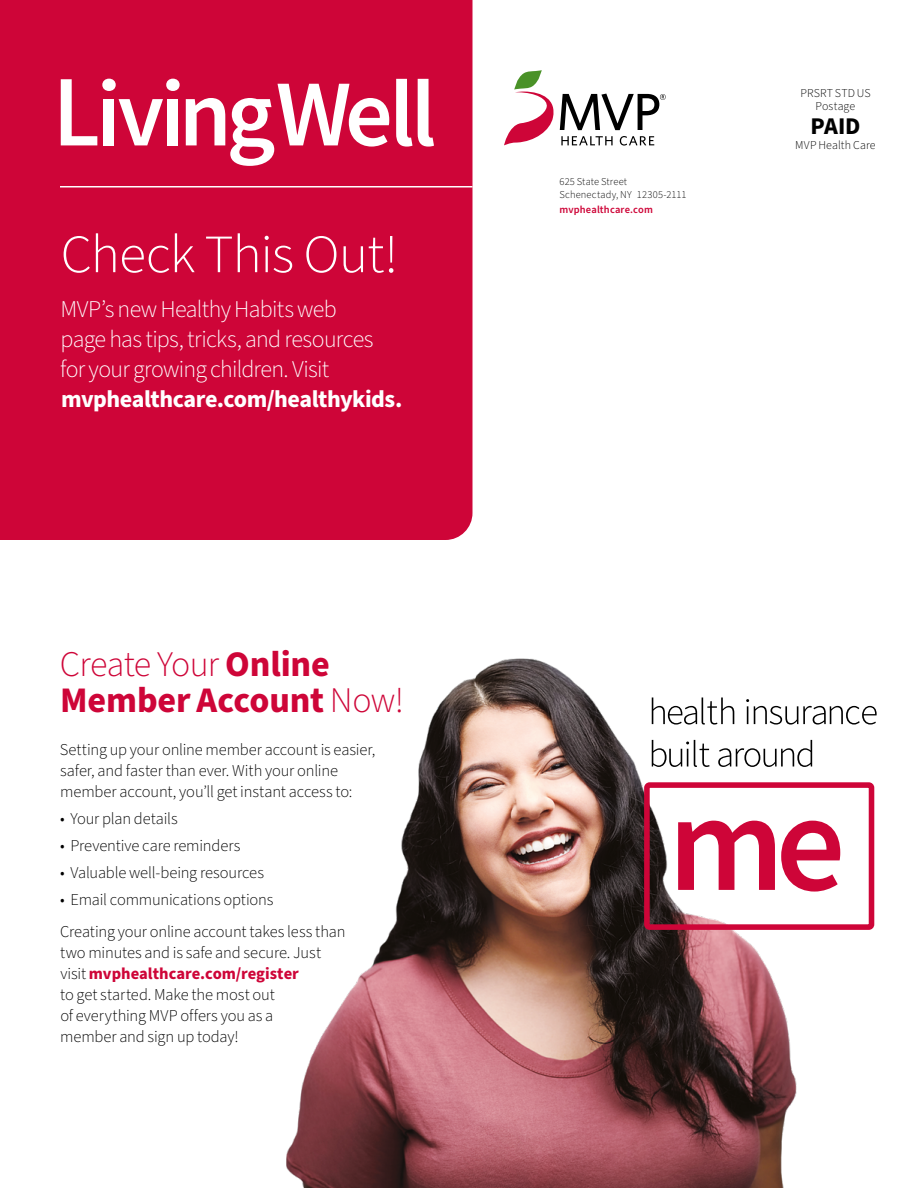
<style>
.page{position:relative;width:918px;height:1188px;background:#fff}
.page>*{position:absolute;margin:0;border:0;box-sizing:border-box;transform-origin:0 0}
.Page_Headline{font:300 54px "Source Sans Pro";letter-spacing:-.02em;color:#fff}
.Page_Subhead{font:700 36px/36px "Source Sans Pro";letter-spacing:-.005em;color:#ce0538}
.Text_Large_Intro{font:300 24px/30px "Source Sans Pro";letter-spacing:-.03em;color:#fff}
.t1{font:700 24px "Source Sans Pro";color:#000}
.Text{font:300 16.5px/21px "Source Sans Pro";letter-spacing:-.005em;color:#000}
.Text_Bullet{font:300 16.5px "Source Sans Pro";letter-spacing:-.01em;color:#000}
.t2{font:300 12px/13.5px "Source Sans Pro";letter-spacing:.005em;color:#000;text-align:center}
.t3{font:300 10.5px "Source Sans Pro";letter-spacing:.02em;color:#000}
.t4{font:600 10.5px "Source Sans Pro";letter-spacing:.015em;color:#ce0538}
.s1{font-weight:700}
.s2{font-weight:300}
.s3{font-weight:700;color:#ce0538}
</style>
<div class="page">
<div style="left:0;top:0;width:472px;height:540px;background:#ce0538"></div>
<hr style="left:60px;top:186px;width:412px;height:2px;background:#fff">
<svg style="left:61px;top:79px;width:36px;height:66px"></svg>
<div style="left:104px;top:99px;width:10px;height:46px;background:#fff"></div>
<div style="left:102px;top:79px;width:14px;height:12px;background:#fff;border-radius:50%"></div>
<svg style="left:119px;top:99px;width:44px;height:46px"></svg>
<div style="left:167px;top:99px;width:11px;height:46px;background:#fff"></div>
<div style="left:166px;top:79px;width:14px;height:12px;background:#fff;border-radius:50%"></div>
<svg style="left:186px;top:84px;width:203px;height:82px"></svg>
<svg style="left:396px;top:79px;width:16px;height:68px"></svg>
<svg style="left:418px;top:79px;width:16px;height:68px"></svg>
<svg style="left:504px;top:70px;width:162px;height:76px"></svg>
<img style="left:286px;top:658px;width:589px;height:530px">
<div style="left:644px;top:782px;width:230px;height:148px;border:6px solid #ce0538;border-radius:3px"></div>
<svg style="left:652px;top:740px;width:160px;height:27px"></svg>
<svg style="left:652px;top:697px;width:225px;height:28px"></svg>
<svg style="left:678px;top:821px;width:162px;height:71px"></svg>
<h1 class="Page_Headline" style="left:61px;top:218px;width:339px">Check This Out!</h1>
<p class="Text_Large_Intro" style="left:60px;top:295px;width:344px">MVP’s new Healthy Habits web<br>page has tips, tricks, and resources for your growing children. Visit <span class="s1">mvphealthcare.com/healthykids.</span></p>
<h2 class="Page_Subhead" style="left:60px;top:647px;width:346px"><span class="s2">Create Your</span> Online<br>Member Account <span class="s2">Now!</span></h2>
<p class="Text" style="left:60px;top:740px;width:317px">Setting up your online member account is easier, safer, and faster than ever. With your online member account, you’ll get instant access to:</p>
<p class="Text_Bullet" style="left:60px;top:808px;width:119px">• Your plan details</p>
<p class="Text_Bullet" style="left:60px;top:835px;width:182px">• Preventive care reminders</p>
<p class="Text_Bullet" style="left:60px;top:862px;width:206px">• Valuable well-being resources</p>
<p class="Text_Bullet" style="left:60px;top:889px;width:215px">• Email communications options</p>
<p class="Text" style="left:60px;top:921px;width:287px">Creating your online account takes less than two minutes and is safe and secure. Just visit <span class="s3">mvphealthcare.com/register<br></span>to get started. Make the most out<br>of everything MVP offers you as a<br>member and sign up today!</p>
<p class="t3" style="left:559px;top:174px;width:69px">625 State Street</p>
<p class="t3" style="left:559px;top:187px;width:129px">Schenectady, NY 12305-2111</p>
<p class="t4" style="left:559px;top:202px;width:95px">mvphealthcare.com</p>
<p class="t2" style="left:801px;top:86px;width:72px">PRSRT STD US<br>Postage</p>
<h3 class="t1" style="left:810px;top:110px;width:52px">PAID</h3>
<p class="t2" style="left:795px;top:139px;width:82px">MVP Health Care</p>
</div>
